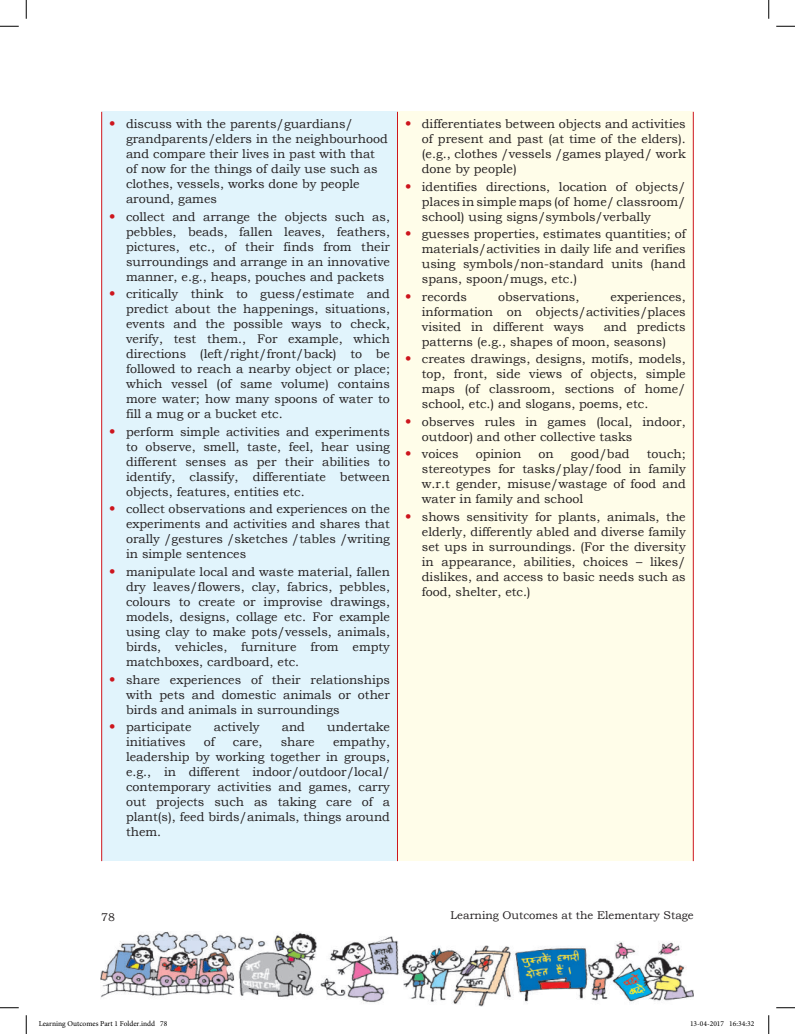
<style>
.page{position:relative;width:795px;height:1034px;background:#fff}
.page>*{position:absolute;margin:0;border:0;box-sizing:border-box;transform-origin:0 0}
.t1{font:12.5px/15px "Bookman Old Style";color:#231f20;text-align:justify}
.t2{font:11.25px "Bookman Old Style";color:#231f20}
.t3{font:7.5px "Minion Pro";color:#000}
.s1{font-weight:700;font-size:13.75px;color:#cd151d}
.s2{font-style:italic}
</style>
<div class="page">
<img style="left:101px;top:931px;width:593px;height:75px">
<div style="left:102px;top:112px;width:296px;height:749px;background:#e1f4fc"></div>
<div style="left:398px;top:112px;width:295px;height:749px;background:#fffde9"></div>
<hr style="left:101px;top:112px;width:1px;height:749px;background:#cd151d">
<hr style="left:397px;top:112px;width:1px;height:749px;background:#cd151d">
<hr style="left:693px;top:112px;width:1px;height:749px;background:#cd151d">
<svg style="left:0;top:25px;width:19px;height:2px"></svg>
<svg style="left:776px;top:25px;width:19px;height:2px"></svg>
<svg style="left:0;top:1007px;width:19px;height:1px"></svg>
<svg style="left:776px;top:1007px;width:19px;height:1px"></svg>
<svg style="left:25px;top:0;width:2px;height:19px"></svg>
<svg style="left:25px;top:1015px;width:2px;height:18px"></svg>
<svg style="left:768px;top:0;width:2px;height:19px"></svg>
<svg style="left:768px;top:1015px;width:2px;height:18px"></svg>
<p class="t1" style="left:126px;top:116px;width:263px;text-align:left;text-indent:-17px"><span class="s1">•</span> discuss with the parents/guardians/ grandparents/elders in the neighbourhood and compare their lives in past with that of now for the things of daily use such as clothes, vessels, works done by people around, games</p>
<p class="t1" style="left:126px;top:209px;width:265px;text-indent:-17px"><span class="s1">•</span> collect and arrange the objects such as, pebbles, beads, fallen leaves, feathers, pictures, etc., of their finds from their surroundings and arrange in an innovative manner, e.g., heaps, pouches and packets</p>
<p class="t1" style="left:126px;top:286px;width:265px;text-indent:-17px"><span class="s1">•</span> critically think to guess/estimate and predict about the happenings, situations, events and the possible ways to check, verify, test them., For example, which directions (left/right/front/back) to be followed to reach a nearby object or place; which vessel (of same volume) contains more water; how many spoons of water to fill a mug or a bucket etc.</p>
<p class="t1" style="left:126px;top:424px;width:265px;text-indent:-17px"><span class="s1">•</span> perform simple activities and experiments to observe, smell, taste, feel, hear using different senses as per their abilities to identify, classify, differentiate between objects, features, entities etc.</p>
<p class="t1" style="left:126px;top:501px;width:265px;text-indent:-17px"><span class="s1">•</span> collect observations and experiences on the experiments and activities and shares that orally /gestures /sketches /tables /writing in simple sentences</p>
<p class="t1" style="left:126px;top:564px;width:265px;text-indent:-17px"><span class="s1">•</span> manipulate local and waste material, fallen dry leaves/flowers, clay, fabrics, pebbles, colours to create or improvise drawings, models, designs, collage etc. For example using clay to make pots/vessels, animals, birds, vehicles, furniture from empty matchboxes, cardboard, etc.</p>
<p class="t1" style="left:126px;top:671px;width:265px;text-indent:-17px"><span class="s1">•</span> share experiences of their relationships with pets and domestic animals or other birds and animals in surroundings</p>
<p class="t1" style="left:109px;top:719px;width:84px"><span class="s1">•</span> participate</p>
<p class="t1" style="left:214px;top:719px;width:47px">actively</p>
<p class="t1" style="left:282px;top:719px;width:25px">and</p>
<p class="t1" style="left:327px;top:719px;width:64px">undertake</p>
<p class="t1" style="left:126px;top:734px;width:61px">initiatives</p>
<p class="t1" style="left:204px;top:734px;width:12px">of</p>
<p class="t1" style="left:233px;top:734px;width:31px">care,</p>
<p class="t1" style="left:281px;top:734px;width:35px">share</p>
<p class="t1" style="left:126px;top:734px;width:265px;text-indent:207px">empathy, leadership by working together in groups, e.g., in different indoor/outdoor/local/ contemporary activities and games, carry out projects such as taking care of a plant(s), feed birds/animals, things around them.</p>
<p class="t1" style="left:422px;top:116px;width:265px;text-indent:-17px"><span class="s1">•</span> differentiates between objects and activities of present and past (at time of the elders). (e.g., clothes /vessels /games played/ work done by people)</p>
<p class="t1" style="left:422px;top:179px;width:265px;text-indent:-17px"><span class="s1">•</span> identifies directions, location of objects/ places in simple maps (of home/ classroom/ school) using signs/symbols/verbally</p>
<p class="t1" style="left:422px;top:226px;width:265px;text-indent:-17px"><span class="s1">•</span> guesses properties, estimates quantities; of materials/activities in daily life and verifies using symbols/non-standard units (hand spans, spoon/mugs, etc.)</p>
<p class="t1" style="left:405px;top:289px;width:64px"><span class="s1">•</span> records</p>
<p class="t1" style="left:498px;top:289px;width:83px">observations,</p>
<p class="t1" style="left:422px;top:289px;width:265px;text-indent:189px">experiences, information on objects/activities/places visited in different ways</p>
<p class="t1" style="left:422px;top:319px;width:265px;text-indent:182px">and predicts patterns (e.g., shapes of moon, seasons)</p>
<p class="t1" style="left:422px;top:351px;width:265px;text-indent:-17px"><span class="s1">•</span> creates drawings, designs, motifs, models, top, front, side views of objects, simple maps (of classroom, sections of home/ school, etc.) and slogans, poems, etc.</p>
<p class="t1" style="left:422px;top:414px;width:265px;text-indent:-17px"><span class="s1">•</span> observes rules in games (local, indoor, outdoor) and other collective tasks</p>
<p class="t1" style="left:405px;top:446px;width:55px"><span class="s1">•</span> voices</p>
<p class="t1" style="left:476px;top:446px;width:47px">opinion</p>
<p class="t1" style="left:539px;top:446px;width:17px">on</p>
<p class="t1" style="left:571px;top:446px;width:60px">good/bad</p>
<p class="t1" style="left:422px;top:446px;width:265px;text-indent:225px">touch; stereotypes for tasks/play/food in family w.r.t gender, misuse/wastage of food and water in family and school</p>
<p class="t1" style="left:422px;top:509px;width:265px;text-indent:-17px"><span class="s1">•</span> shows sensitivity for plants, animals, the elderly, differently abled and diverse family set ups in surroundings. (For the diversity in appearance, abilities, choices – likes/ dislikes, and access to basic needs such as food, shelter, etc<span class="s2">.</span>)</p>
<p class="t2" style="left:101px;top:909px;width:15px">78</p>
<p class="t2" style="left:451px;top:907px;width:245px">Learning Outcomes at the Elementary Stage</p>
<p class="t3" style="left:39px;top:1019px;width:130px">Learning Outcomes Part 1 Folder.indd 78</p>
<p class="t3" style="left:690px;top:1019px;width:66px">13-04-2017 16:34:32</p>
</div>
